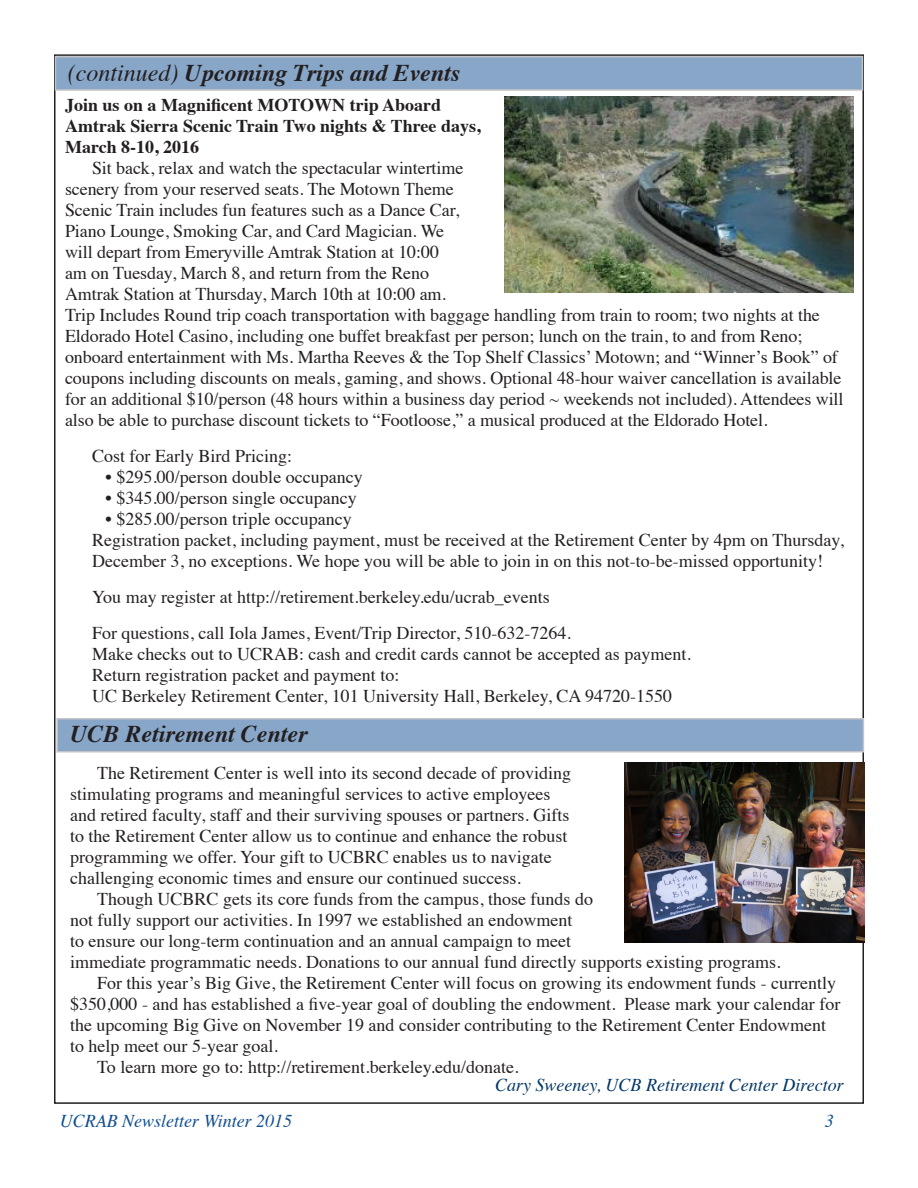
<style>
.page{position:relative;width:918px;height:1188px;background:#fff}
.page>*{position:absolute;margin:0;border:0;box-sizing:border-box;transform-origin:0 0}
.Subhead_1{font:italic 700 24px "Times";color:#231f20}
.t1{font:18px/21px "Times";color:#231f20}
.t2{font:700 18px/21px "Times";color:#231f20}
.t3{font:italic 18px "Times";color:#003667}
.t4{font:italic 18px "Times";color:#0f4d92}
.s1{font-weight:400}
</style>
<div class="page">
<div style="left:55px;top:56px;width:808px;height:35px;background:#87a6c8;border:2px solid #c3c4c7"></div>
<img style="left:505px;top:96px;width:349px;height:197px">
<div style="left:56px;top:718px;width:808px;height:34px;background:#87a6c8;border:2px solid #c3c4c7"></div>
<img style="left:624px;top:763px;width:240px;height:180px">
<p class="Subhead_1" style="left:68px;top:50px;width:394px"><span class="s1">(continued)</span> Upcoming Trips and Events</p>
<p class="t2" style="left:65px;top:93px;width:417px">Join us on a Magnificent MOTOWN trip Aboard<br>Amtrak Sierra Scenic Train Two nights &amp; Three days,<br>March 8-10, 2016</p>
<p class="t1" style="left:65px;top:156px;width:780px;text-indent:27px">Sit back, relax and watch the spectacular wintertime<br>scenery from your reserved seats. The Motown Theme<br>Scenic Train includes fun features such as a Dance Car,<br>Piano Lounge, Smoking Car, and Card Magician. We<br>will depart from Emeryville Amtrak Station at 10:00<br>am on Tuesday, March 8, and return from the Reno<br>Amtrak Station at Thursday, March 10th at 10:00 am.<br>Trip Includes Round trip coach transportation with baggage handling from train to room; two nights at the Eldorado Hotel Casino, including one buffet breakfast per person; lunch on the train, to and from Reno; onboard entertainment with Ms. Martha Reeves &amp; the Top Shelf Classics’ Motown; and “Winner’s Book” of coupons including discounts on meals, gaming, and shows. Optional 48-hour waiver cancellation is available for an additional $10/person (48 hours within a business day period ~ weekends not included). Attendees will also be able to purchase discount tickets to “Footloose,” a musical produced at the Eldorado Hotel.</p>
<p class="t1" style="left:92px;top:444px;width:201px">Cost for Early Bird Pricing:</p>
<p class="t1" style="left:106px;top:465px;width:259px">• $295.00/person double occupancy</p>
<p class="t1" style="left:106px;top:486px;width:253px">• $345.00/person single occupancy</p>
<p class="t1" style="left:106px;top:507px;width:248px">• $285.00/person triple occupancy</p>
<p class="t1" style="left:92px;top:528px;width:753px">Registration packet, including payment, must be received at the Retirement Center by 4pm on Thursday,</p>
<p class="t1" style="left:92px;top:549px;width:733px">December 3, no exceptions. We hope you will be able to join in on this not-to-be-missed opportunity!</p>
<p class="t1" style="left:92px;top:585px;width:459px">You may register at http://retirement.berkeley.edu/ucrab_events</p>
<p class="t1" style="left:92px;top:621px;width:481px">For questions, call Iola James, Event/Trip Director, 510-632-7264.</p>
<p class="t1" style="left:92px;top:642px;width:600px">Make checks out to UCRAB: cash and credit cards cannot be accepted as payment.</p>
<p class="t1" style="left:92px;top:663px;width:309px">Return registration packet and payment to:</p>
<p class="t1" style="left:92px;top:684px;width:581px">UC Berkeley Retirement Center, 101 University Hall, Berkeley, CA 94720-1550</p>
<p class="Subhead_1" style="left:70px;top:711px;width:239px">UCB Retirement Center</p>
<p class="t1" style="left:70px;top:761px;width:502px;text-indent:27px">The Retirement Center is well into its second decade of providing stimulating programs and meaningful services to active employees and retired faculty, staff and their surviving spouses or partners. Gifts to the Retirement Center allow us to continue and enhance the robust programming we offer. Your gift to UCBRC enables us to navigate challenging economic times and ensure our continued success.</p>
<p class="t1" style="left:70px;top:887px;width:712px;text-indent:27px">Though UCBRC gets its core funds from the campus, those funds do<br>not fully support our activities. In 1997 we established an endowment<br>to ensure our long-term continuation and an annual campaign to meet<br>immediate programmatic needs. Donations to our annual fund directly supports existing programs.</p>
<p class="t1" style="left:70px;top:971px;width:772px;text-indent:27px">For this year’s Big Give, the Retirement Center will focus on growing its endowment funds - currently $350,000 - and has established a five-year goal of doubling the endowment. Please mark your calendar for the upcoming Big Give on November 19 and consider contributing to the Retirement Center Endowment to help meet our 5-year goal.</p>
<p class="t1" style="left:97px;top:1055px;width:423px">To learn more go to: http://retirement.berkeley.edu/donate.</p>
<p class="t3" style="left:495px;top:1070px;width:350px">Cary Sweeney, UCB Retirement Center Director</p>
<p class="t4" style="left:60px;top:1105px;width:234px">UCRAB Newsletter Winter 2015</p>
<p class="t4" style="left:825px;top:1105px;width:10px">3</p>
</div>
